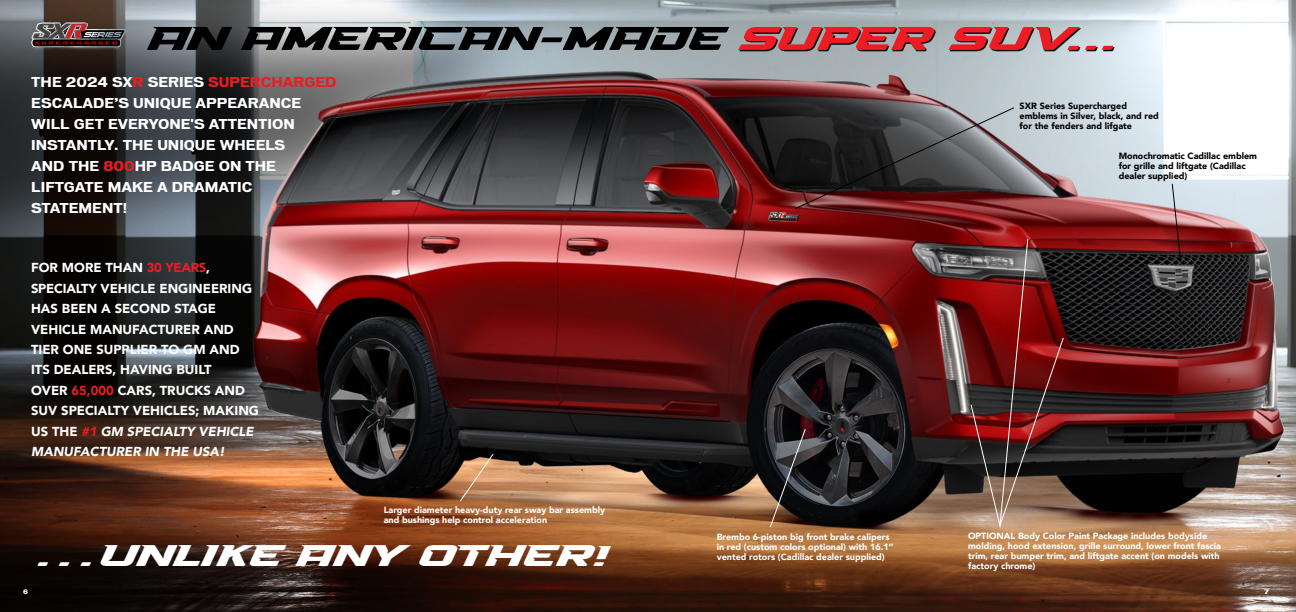
<style>
.page{position:relative;width:1296px;height:612px;background:#fff}
.page>*{position:absolute;margin:0;border:0;box-sizing:border-box;transform-origin:0 0}
.t1{font:29.9px "High Speed";letter-spacing:-.04em;color:#fff;scale:1.33 1}
.t2{font:900 13px/20.4px "Avenir";color:#fff}
.t3{font:700 13px/21px "Vonnes";color:#fff}
.t4{font:900 9px/10px "Avenir";color:#fff}
.t5{font:900 9px/10px "Avenir";color:#000}
.t6{font:700 expanded 6px "Vonnes";color:#fff}
.s1{color:#ed1c24}
.s2{font-style:italic;color:#ed1c24}
.s3{font-style:italic}
</style>
<div class="page">
<img style="left:0;top:0;width:1296px;height:612px">
<svg style="left:147px;top:27px;width:85px;height:23px;background:#252729"></svg>
<svg style="left:459px;top:453px;width:36px;height:49px;background:#b3825e"></svg>
<img style="left:28px;top:34px;width:98px;height:19px">
<svg style="left:32px;top:23px;width:94px;height:24px;background:#5f4a4a"></svg>
<svg style="left:241px;top:27px;width:488px;height:23px;background:#3e4244"></svg>
<svg style="left:738px;top:27px;width:199px;height:24px;background:#bb4449"></svg>
<svg style="left:948px;top:27px;width:167px;height:24px;background:#c27076"></svg>
<svg style="left:770px;top:428px;width:36px;height:100px;background:#3f3836"></svg>
<svg style="left:1172px;top:183px;width:9px;height:80px"></svg>
<svg style="left:794px;top:107px;width:221px;height:102px;background:#4e4143"></svg>
<img style="left:970px;top:238px;width:94px;height:291px">
<h2 class="t3" style="left:31px;top:72px;width:307px">THE 2024 SX<span class="s1">R</span> SERIES <span class="s1">SUPERCHARGED<br></span>ESCALADE’S UNIQUE APPEARANCE<br>WILL GET EVERYONE'S ATTENTION<br>INSTANTLY. THE UNIQUE WHEELS<br>AND THE <span class="s1">800</span>HP BADGE ON THE<br>LIFTGATE MAKE A DRAMATIC<br>STATEMENT!</h2>
<p class="t2" style="left:31px;top:257px;width:229px">FOR MORE THAN <span class="s1">30 YEARS</span>,<br>SPECIALTY VEHICLE ENGINEERING<br>HAS BEEN A SECOND STAGE<br>VEHICLE MANUFACTURER AND<br>TIER ONE SUPPLIER TO GM AND<br>ITS DEALERS, HAVING BUILT<br>OVER <span class="s1">65,000</span> CARS, TRUCKS AND<br>SUV SPECIALTY VEHICLES; MAKING<br>US THE <span class="s2">#1</span> <span class="s3">GM SPECIALTY VEHICLE<br>MANUFACTURER IN THE USA!</span></p>
<p class="t4" style="left:384px;top:505px;width:223px">Larger diameter heavy-duty rear sway bar assembly and bushings help control acceleration</p>
<p class="t6" style="left:23px;top:588px;width:6px">6</p>
<h1 class="t1" style="left:37px;top:537px;width:434px">. . . UNLIKE ANY OTHER!</h1>
<p class="t5" style="left:1020px;top:101px;width:141px">SXR Series Supercharged emblems in Silver, black, and red for the fenders and lifgate</p>
<p class="t5" style="left:1119px;top:151px;width:140px">Monochromatic Cadillac emblem for grille and liftgate (Cadillac dealer supplied)</p>
<p class="t4" style="left:717px;top:532px;width:178px">Brembo 6-piston big front brake calipers in red (custom colors optional) with 16.1" vented rotors (Cadillac dealer supplied)</p>
<p class="t4" style="left:968px;top:531px;width:254px">OPTIONAL Body Color Paint Package includes bodyside molding, hood extension, grille surround, lower front fascia trim, rear bumper trim, and liftgate accent (on models with factory chrome)</p>
<p class="t6" style="left:1264px;top:588px;width:6px">7</p>
</div>
